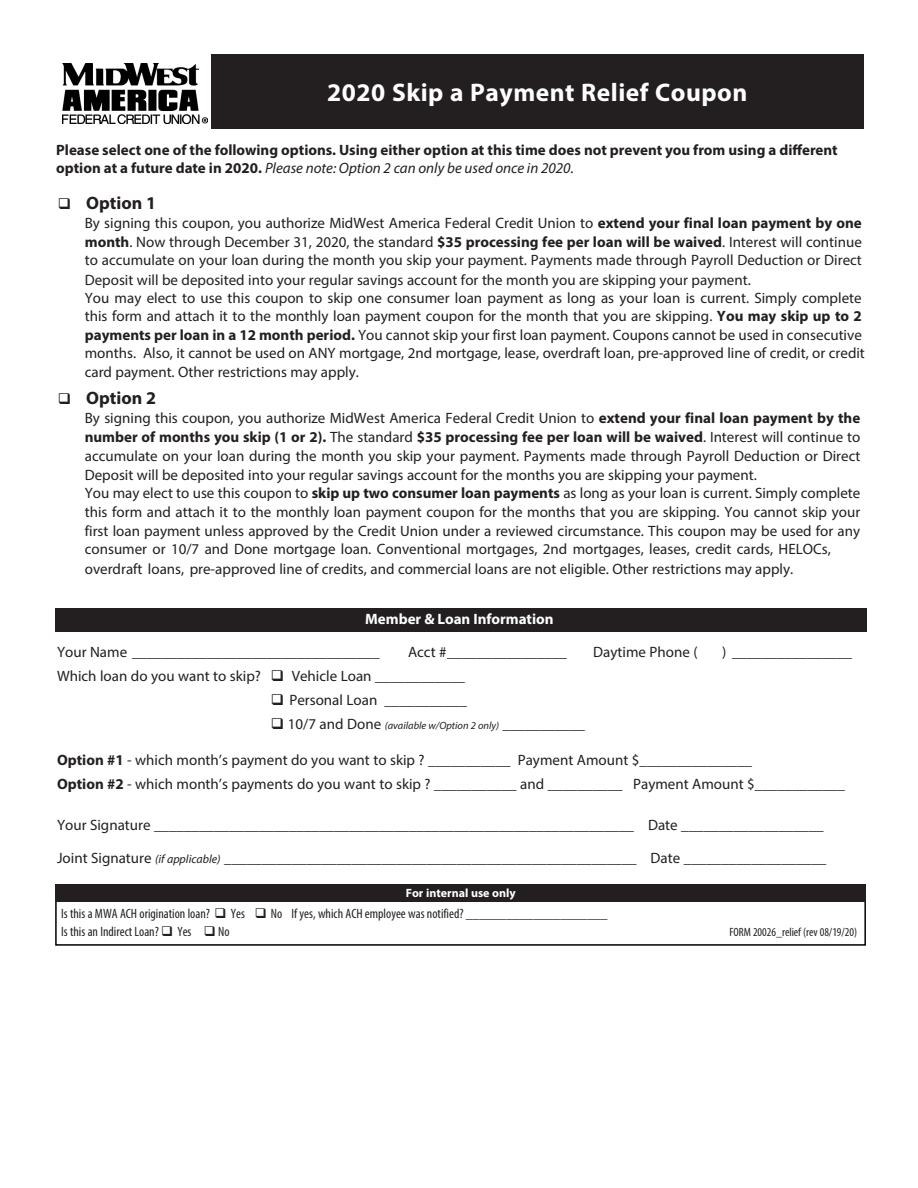
<style>
.page{position:relative;width:918px;height:1188px;background:#fff}
.page>*{position:absolute;margin:0;border:0;box-sizing:border-box;transform-origin:0 0}
.t1{font:700 25.5px "Myriad Pro";letter-spacing:.02em;color:#fff}
.t2{font:700 18px "Myriad Pro";color:#231f20}
.t3{font:15px/18.6px "Myriad Pro";color:#231f20}
.t4{font:700 15px/18px "Myriad Pro";color:#231f20}
.t5{font:700 15px "Myriad Pro";color:#fff}
.t6{font:condensed 13.5px "Myriad Pro";color:#231f20}
.t7{font:condensed 12px "Myriad Pro";color:#231f20}
.t8{font:700 12px "Myriad Pro";color:#fff}
.t9{font:italic 10.5px "Myriad Pro";color:#231f20}
.s1{font-weight:400;font-style:italic}
.s2{font-weight:700}
.s3{font-style:normal;font-size:15px}
.s4{font-style:italic;font-size:12px}
</style>
<div class="page">
<div style="left:211px;top:54px;width:653px;height:75px;background:#231f20"></div>
<img style="left:62px;top:63px;width:146px;height:61px">
<div style="left:55px;top:900px;width:811px;height:46px;border:2px solid #000"></div>
<div style="left:55px;top:884px;width:811px;height:17px;background:#231f20"></div>
<div style="left:55px;top:608px;width:812px;height:24px;background:#231f20"></div>
<p class="t1" style="left:327px;top:76px;width:422px">2020 Skip a Payment Relief Coupon</p>
<p class="t4" style="left:56px;top:140px;width:783px">Please select one of the following options. Using either option at this time does not prevent you from using a different option at a future date in 2020. <span class="s1">Please note: Option 2 can only be used once in 2020.</span></p>
<p class="t2" style="left:58px;top:191px;width:100px">❑ Option 1</p>
<p class="t3" style="left:85px;top:214px;width:782px">By signing this coupon, you authorize MidWest America Federal Credit Union to <span class="s2">extend your final loan payment by one month</span>. Now through December 31, 2020, the standard <span class="s2">$35 processing fee per loan will be waived</span>. Interest will continue to accumulate on your loan during the month you skip your payment. Payments made through Payroll Deduction or Direct Deposit will be deposited into your regular savings account for the month you are skipping your payment.<br>You may elect to use this coupon to skip one consumer loan payment as long as your loan is current. Simply complete this form and attach it to the monthly loan payment coupon for the month that you are skipping. <span class="s2">You may skip up to 2 payments per loan in a 12 month period.</span> You cannot skip your first loan payment. Coupons cannot be used in consecutive months. Also, it cannot be used on ANY mortgage, 2nd mortgage, lease, overdraft loan, pre-approved line of credit, or credit card payment. Other restrictions may apply.</p>
<p class="t2" style="left:58px;top:386px;width:100px">❑ Option 2</p>
<p class="t3" style="left:85px;top:409px;width:777px">By signing this coupon, you authorize MidWest America Federal Credit Union to <span class="s2">extend your final loan payment by the number of months you skip (1 or 2).</span> The standard <span class="s2">$35 processing fee per loan will be waived</span>. Interest will continue to accumulate on your loan during the month you skip your payment. Payments made through Payroll Deduction or Direct Deposit will be deposited into your regular savings account for the months you are skipping your payment.<br>You may elect to use this coupon to <span class="s2">skip up two consumer loan payments</span> as long as your loan is current. Simply complete this form and attach it to the monthly loan payment coupon for the months that you are skipping. You cannot skip your first loan payment unless approved by the Credit Union under a reviewed circumstance. This coupon may be used for any consumer or 10/7 and Done mortgage loan. Conventional mortgages, 2nd mortgages, leases, credit cards, HELOCs, overdraft loans, pre-approved line of credits, and commercial loans are not eligible. Other restrictions may apply.</p>
<p class="t5" style="left:365px;top:610px;width:190px">Member &amp; Loan Information</p>
<p class="t3" style="left:57px;top:643px;width:324px">Your Name _________________________________</p>
<p class="t3" style="left:408px;top:643px;width:161px">Acct #________________</p>
<p class="t3" style="left:593px;top:643px;width:106px">Daytime Phone (</p>
<p class="t3" style="left:722px;top:643px;width:131px">) ________________</p>
<p class="t3" style="left:57px;top:667px;width:410px">Which loan do you want to skip? ❑ Vehicle Loan ____________</p>
<p class="t3" style="left:271px;top:691px;width:198px">❑ Personal Loan ___________</p>
<p class="t9" style="left:271px;top:719px;width:316px">❑ <span class="s3">10/7 and Done</span> (available w/Option 2 only) <span class="s3">___________</span></p>
<p class="t3" style="left:57px;top:751px;width:696px"><span class="s2">Option #1</span> - which month’s payment do you want to skip ? ___________ Payment Amount $_______________</p>
<p class="t3" style="left:57px;top:775px;width:789px"><span class="s2">Option #2</span> - which month’s payments do you want to skip ? ___________ and __________ Payment Amount $____________</p>
<p class="t3" style="left:57px;top:815px;width:768px">Your Signature ________________________________________________________________ Date ___________________</p>
<p class="t3" style="left:57px;top:848px;width:771px">Joint Signature <span class="s4">(if applicable)</span> _______________________________________________________ Date ___________________</p>
<p class="t8" style="left:406px;top:885px;width:112px">For internal use only</p>
<p class="t6" style="left:61px;top:905px;width:548px">Is this a MWA ACH origination loan? ❑ Yes ❑ No If yes, which ACH employee was notified? _____________________</p>
<p class="t6" style="left:61px;top:923px;width:170px">Is this an Indirect Loan? ❑ Yes ❑ No</p>
<p class="t7" style="left:729px;top:924px;width:129px">FORM 20026_relief (rev 08/19/20)</p>
</div>
